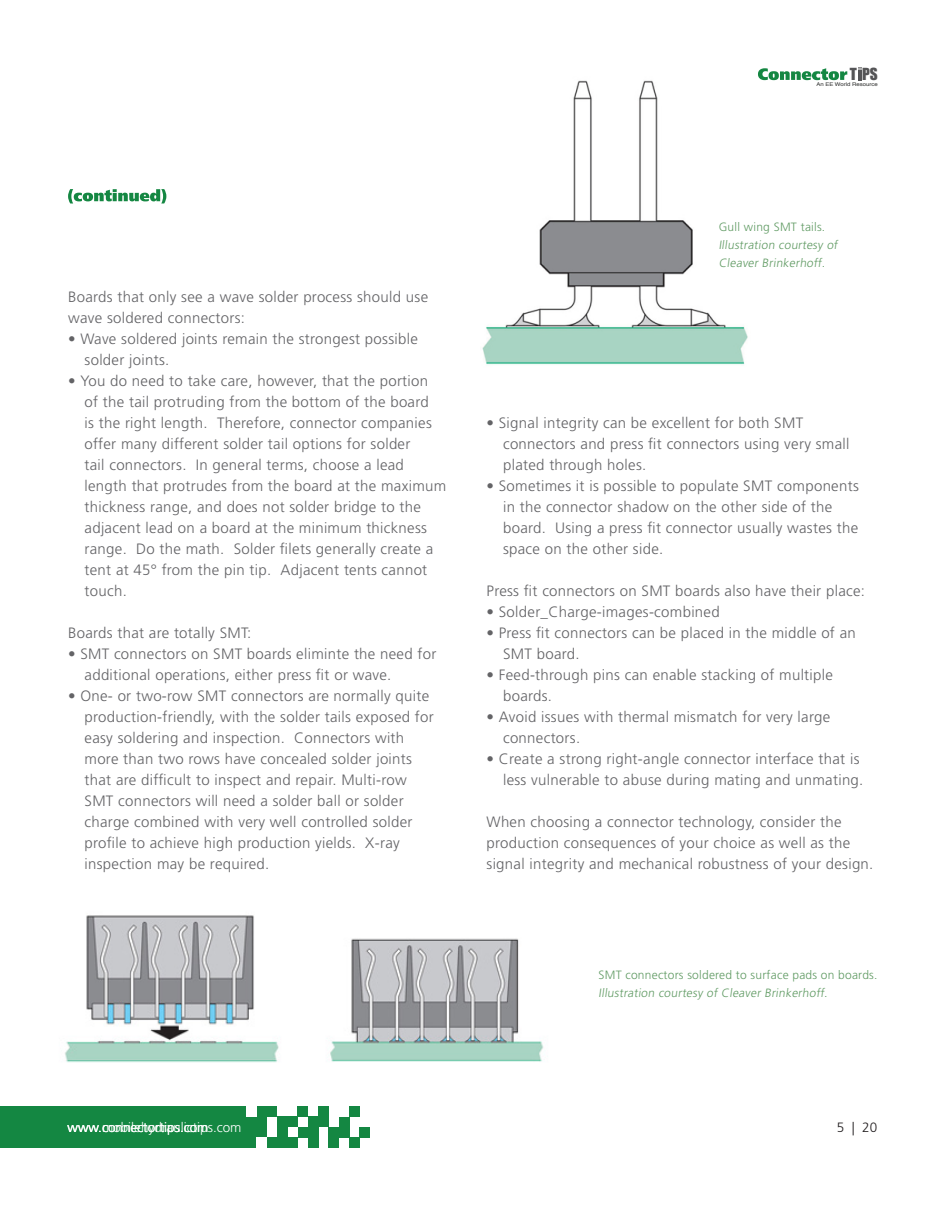
<style>
.page{position:relative;width:945px;height:1215px;background:#fff}
.page>*{position:absolute;margin:0;border:0;box-sizing:border-box;transform-origin:0 0}
.t1{font:15.3px "Impact";color:#545456}
.t2{font:300 15px/21px "Frutiger LT Std";letter-spacing:.02em;color:#636366}
.t3{font:300 13.5px "Frutiger LT Std";color:#fff}
.t4{font:300 13.5px "Frutiger LT Std";color:#231f20}
.t5{font:300 12px/18px "Frutiger LT Std";letter-spacing:.02em;color:#619b64}
.t6{font:5.1px "Helvetica";color:#292a29;scale:1.17 1}
</style>
<div class="page">
<div style="left:0;top:1106px;width:267px;height:42px;background:#148742"></div>
<div style="left:257px;top:1106px;width:20px;height:11px;background:#148742"></div>
<div style="left:246px;top:1103px;width:11px;height:14px;background:#fff"></div>
<div style="left:298px;top:1106px;width:10px;height:11px;background:#148742"></div>
<div style="left:349px;top:1106px;width:11px;height:11px;background:#148742"></div>
<div style="left:318px;top:1106px;width:11px;height:21px;background:#148742"></div>
<div style="left:277px;top:1117px;width:21px;height:10px;background:#148742"></div>
<div style="left:308px;top:1117px;width:21px;height:10px;background:#148742"></div>
<div style="left:339px;top:1117px;width:10px;height:20px;background:#148742"></div>
<div style="left:277px;top:1127px;width:10px;height:10px;background:#148742"></div>
<div style="left:298px;top:1127px;width:20px;height:10px;background:#148742"></div>
<div style="left:360px;top:1127px;width:10px;height:10px;background:#148742"></div>
<div style="left:267px;top:1137px;width:31px;height:11px;background:#148742"></div>
<div style="left:257px;top:1137px;width:10px;height:15px;background:#fff"></div>
<div style="left:308px;top:1137px;width:10px;height:11px;background:#148742"></div>
<div style="left:329px;top:1137px;width:10px;height:11px;background:#148742"></div>
<div style="left:329px;top:1127px;width:20px;height:10px;background:#148742"></div>
<div style="left:349px;top:1137px;width:11px;height:11px;background:#148742"></div>
<svg style="left:758px;top:68px;width:89px;height:12px"></svg>
<svg style="left:858px;top:68px;width:3px;height:12px"></svg>
<img style="left:65px;top:915px;width:479px;height:148px">
<svg style="left:68px;top:189px;width:98px;height:14px"></svg>
<img style="left:482px;top:80px;width:266px;height:285px">
<p class="t1" style="left:850px;top:62px;width:30px">T PS</p>
<p class="t6" style="left:816px;top:81px;width:54px">An EE World Resource</p>
<p class="t2" style="left:68px;top:287px;width:362px">Boards that only see a wave solder process should use wave soldered connectors:</p>
<p class="t2" style="left:85px;top:329px;width:335px;text-indent:-16px">• Wave soldered joints remain the strongest possible solder joints.</p>
<p class="t2" style="left:85px;top:371px;width:363px;text-indent:-16px">• You do need to take care, however, that the portion<br>of the tail protruding from the bottom of the board<br>is the right length. Therefore, connector companies offer many different solder tail options for solder<br>tail connectors. In general terms, choose a lead length that protrudes from the board at the maximum thickness range, and does not solder bridge to the adjacent lead on a board at the minimum thickness range. Do the math. Solder filets generally create a tent at 45° from the pin tip. Adjacent tents cannot touch.</p>
<p class="t2" style="left:68px;top:623px;width:185px">Boards that are totally SMT:</p>
<p class="t2" style="left:85px;top:644px;width:353px;text-indent:-16px">• SMT connectors on SMT boards eliminte the need for additional operations, either press fit or wave.</p>
<p class="t2" style="left:85px;top:686px;width:351px;text-indent:-16px">• One- or two-row SMT connectors are normally quite production-friendly, with the solder tails exposed for easy soldering and inspection. Connectors with more than two rows have concealed solder joints that are difficult to inspect and repair. Multi-row SMT connectors will need a solder ball or solder charge combined with very well controlled solder profile to achieve high production yields. X-ray inspection may be required.</p>
<p class="t5" style="left:719px;top:218px;width:122px">Gull wing SMT tails.<br>Illustration courtesy of<br>Cleaver Brinkerhoff.</p>
<p class="t2" style="left:503px;top:413px;width:348px;text-indent:-16px">• Signal integrity can be excellent for both SMT connectors and press fit connectors using very small plated through holes.</p>
<p class="t2" style="left:503px;top:476px;width:357px;text-indent:-16px">• Sometimes it is possible to populate SMT components in the connector shadow on the other side of the board. Using a press fit connector usually wastes the space on the other side.</p>
<p class="t2" style="left:487px;top:581px;width:380px">Press fit connectors on SMT boards also have their place:</p>
<p class="t2" style="left:487px;top:602px;width:235px">• Solder_Charge-images-combined</p>
<p class="t2" style="left:503px;top:623px;width:354px;text-indent:-16px">• Press fit connectors can be placed in the middle of an<br>SMT board.</p>
<p class="t2" style="left:503px;top:665px;width:331px;text-indent:-16px">• Feed-through pins can enable stacking of multiple boards.</p>
<p class="t2" style="left:503px;top:707px;width:329px;text-indent:-16px">• Avoid issues with thermal mismatch for very large connectors.</p>
<p class="t2" style="left:487px;top:749px;width:378px;text-align:right">• Create a strong right-angle connector interface that is less vulnerable to abuse during mating and unmating.</p>
<p class="t2" style="left:487px;top:812px;width:388px">When choosing a connector technology, consider the production consequences of your choice as well as the signal integrity and mechanical robustness of your design.</p>
<p class="t5" style="left:599px;top:966px;width:280px">SMT connectors soldered to surface pads on boards.<br>Illustration courtesy of Cleaver Brinkerhoff.</p>
<p class="t3" style="left:102px;top:1120px;width:141px">mobilehydraulictips.com</p>
<p class="t3" style="left:68px;top:1120px;width:143px">www.connectortips.com</p>
<p class="t4" style="left:837px;top:1120px;width:42px">5 | 20</p>
</div>
